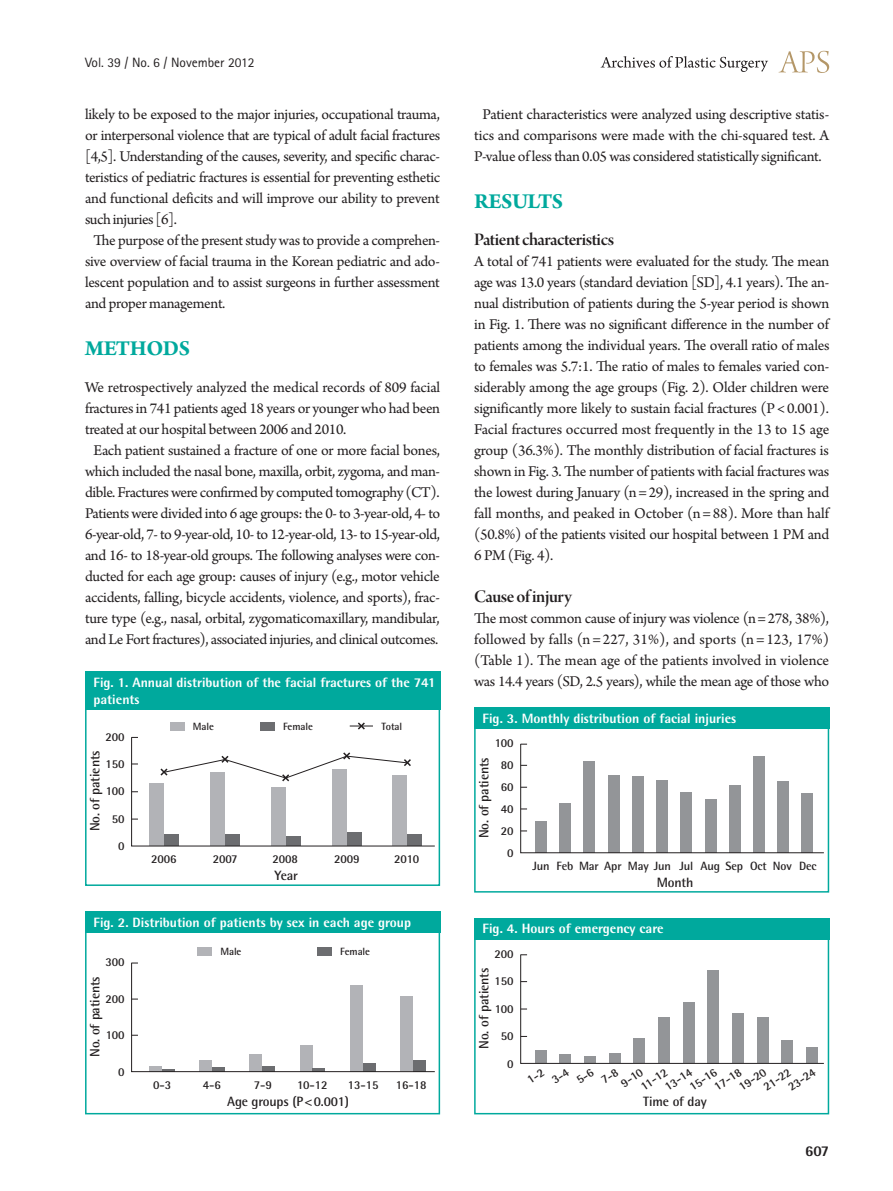
<style>
.page{position:relative;width:893px;height:1191px;background:#fff}
.page>*{position:absolute;margin:0;border:0;box-sizing:border-box;transform-origin:0 0}
.대제목{font:700 22.5px "Arno Pro";letter-spacing:-.02em;color:#00a99d}
.중제목{font:18.75px "Arno Pro Smbd Display";letter-spacing:-.025em;color:#231f20}
.본문_성형{font:15.75px/21px "Arno Pro";letter-spacing:-.025em;color:#231f20;text-align:justify}
.t1{font:800 15px "Rotis Semi Sans Std";color:#231f20}
.표_그림_제목_볼드{font:800 13.5px/16.2px "Rotis Semi Sans Std";color:#fff}
.표_그림_큰제목__8_5pt{font:700 13.5px "Rotis Semi Sans Std";letter-spacing:-.01em;color:#231f20}
.권_호_월{font:13.5px "Rotis Sans Serif Std";color:#231f20}
.표_그림_지문__7_5pt{font:700 12px "Rotis Semi Sans Std";letter-spacing:-.01em;color:#231f20}
.표_그림_큰제목__8_5pt-2{font:700 10.5px "Rotis Semi Sans Std";letter-spacing:-.01em;color:#231f20}
</style>
<div class="page">
<svg style="left:779px;top:51px;width:50px;height:22px"></svg>
<svg style="left:601px;top:56px;width:167px;height:16px"></svg>
<div style="left:474px;top:707px;width:355px;height:185px;border:2px solid #00a99d"></div>
<div style="left:474px;top:707px;width:355px;height:21px;background:#00a99d"></div>
<svg style="left:520px;top:743px;width:304px;height:110px"></svg>
<div style="left:474px;top:918px;width:355px;height:196px;border:2px solid #00a99d"></div>
<div style="left:474px;top:918px;width:355px;height:21px;background:#00a99d"></div>
<div style="left:85px;top:911px;width:355px;height:203px;border:2px solid #00a99d"></div>
<div style="left:85px;top:911px;width:355px;height:21px;background:#00a99d"></div>
<div style="left:197px;top:947px;width:15px;height:9px;background:#b2b3b7"></div>
<div style="left:317px;top:947px;width:15px;height:9px;background:#6c6d70"></div>
<svg style="left:131px;top:962px;width:304px;height:110px"></svg>
<div style="left:85px;top:672px;width:355px;height:214px;border:2px solid #00a99d"></div>
<div style="left:85px;top:672px;width:355px;height:38px;background:#00a99d"></div>
<svg style="left:131px;top:722px;width:304px;height:124px"></svg>
<svg style="left:520px;top:954px;width:304px;height:110px"></svg>
<p class="권_호_월" style="left:85px;top:54px;width:171px">Vol. 39 / No. 6 / November 2012</p>
<p class="본문_성형" style="left:85px;top:105px;width:357px">likely to be exposed to the major injuries, occupational trauma, or interpersonal violence that are typical of adult facial fractures [4,5]. Understanding of the causes, severity, and specific charac&shy;teristics of pediatric fractures is essential for preventing esthetic and functional deficits and will improve our ability to prevent such injuries [6].</p>
<p class="본문_성형" style="left:85px;top:231px;width:357px;text-indent:9px">The purpose of the present study was to provide a comprehen&shy;sive overview of facial trauma in the Korean pediatric and ado&shy;lescent population and to assist surgeons in further assessment and proper management.</p>
<p class="대제목" style="left:85px;top:336px;width:107px">METHODS</p>
<p class="본문_성형" style="left:85px;top:378px;width:357px">We retrospectively analyzed the medical records of 809 facial fractures in 741 patients aged 18 years or younger who had been treated at our hospital between 2006 and 2010.</p>
<p class="본문_성형" style="left:85px;top:441px;width:357px;text-align:center">Each patient sustained a fracture of one or more facial bones, which included the nasal bone, maxilla, orbit, zygoma, and man&shy;dible. Fractures were confirmed by computed tomography (CT).<br>Patients were divided into 6 age groups: the 0- to 3-year-old, 4- to 6-year-old, 7- to 9-year-old, 10- to 12-year-old, 13- to 15-year-old, and 16- to 18-year-old groups. The following analyses were con&shy;ducted for each age group: causes of injury (e.g., motor vehicle accidents, falling, bicycle accidents, violence, and sports), frac&shy;ture type (e.g., nasal, orbital, zygomaticomaxillary, mandibular, and Le Fort fractures), associated injuries, and clinical outcomes.</p>
<p class="표_그림_제목_볼드" style="left:94px;top:674px;width:344px">Fig. 1. Annual distribution of the facial fractures of the 741 patients</p>
<p class="표_그림_지문__7_5pt" style="left:106px;top:729px;width:21px">200</p>
<p class="표_그림_지문__7_5pt" style="left:106px;top:756px;width:21px">150</p>
<p class="표_그림_지문__7_5pt" style="left:106px;top:784px;width:20px">100</p>
<p class="표_그림_지문__7_5pt" style="left:112px;top:811px;width:14px">50</p>
<p class="표_그림_지문__7_5pt" style="left:118px;top:839px;width:8px">0</p>
<p class="표_그림_지문__7_5pt" style="left:151px;top:851px;width:27px">2006</p>
<p class="표_그림_지문__7_5pt" style="left:213px;top:851px;width:26px">2007</p>
<p class="표_그림_지문__7_5pt" style="left:273px;top:851px;width:27px">2008</p>
<p class="표_그림_지문__7_5pt" style="left:334px;top:851px;width:27px">2009</p>
<p class="표_그림_지문__7_5pt" style="left:394px;top:851px;width:26px">2010</p>
<p class="표_그림_큰제목__8_5pt" style="left:274px;top:867px;width:25px">Year</p>
<p class="표_그림_큰제목__8_5pt-2" style="left:193px;top:719px;width:23px">Male</p>
<p class="표_그림_큰제목__8_5pt-2" style="left:283px;top:719px;width:31px">Female</p>
<p class="표_그림_큰제목__8_5pt-2" style="left:381px;top:719px;width:22px">Total</p>
<p class="표_그림_큰제목__8_5pt" style="left:87px;top:831px;width:82px;rotate:-90deg">No. of patients</p>
<p class="표_그림_제목_볼드" style="left:94px;top:913px;width:319px">Fig. 2. Distribution of patients by sex in each age group</p>
<p class="표_그림_지문__7_5pt" style="left:106px;top:954px;width:21px">300</p>
<p class="표_그림_지문__7_5pt" style="left:106px;top:991px;width:21px">200</p>
<p class="표_그림_지문__7_5pt" style="left:106px;top:1028px;width:20px">100</p>
<p class="표_그림_지문__7_5pt" style="left:118px;top:1064px;width:8px">0</p>
<p class="표_그림_지문__7_5pt" style="left:153px;top:1077px;width:19px">0-3</p>
<p class="표_그림_지문__7_5pt" style="left:203px;top:1077px;width:19px">4-6</p>
<p class="표_그림_지문__7_5pt" style="left:254px;top:1077px;width:19px">7-9</p>
<p class="표_그림_지문__7_5pt" style="left:297px;top:1077px;width:32px">10-12</p>
<p class="표_그림_지문__7_5pt" style="left:348px;top:1077px;width:32px">13-15</p>
<p class="표_그림_지문__7_5pt" style="left:396px;top:1077px;width:32px">16-18</p>
<p class="표_그림_큰제목__8_5pt" style="left:227px;top:1092px;width:123px">Age groups (P&lt;0.001)</p>
<p class="표_그림_큰제목__8_5pt-2" style="left:220px;top:945px;width:23px">Male</p>
<p class="표_그림_큰제목__8_5pt-2" style="left:340px;top:945px;width:31px">Female</p>
<p class="표_그림_큰제목__8_5pt" style="left:87px;top:1057px;width:82px;rotate:-90deg">No. of patients</p>
<p class="본문_성형" style="left:474px;top:105px;width:357px;text-align:center">Patient characteristics were analyzed using descriptive statis&shy;tics and comparisons were made with the chi-squared test. A<br>P-value of less than 0.05 was considered statistically significant.</p>
<p class="대제목" style="left:474px;top:189px;width:91px">RESULTS</p>
<p class="중제목" style="left:474px;top:229px;width:141px">Patient characteristics</p>
<p class="본문_성형" style="left:474px;top:252px;width:357px">A total of 741 patients were evaluated for the study. The mean age was 13.0 years (standard deviation [SD], 4.1 years). The an&shy;nual distribution of patients during the 5-year period is shown in Fig. 1. There was no significant difference in the number of patients among the individual years. The overall ratio of males to females was 5.7:1. The ratio of males to females varied con&shy;siderably among the age groups (Fig. 2). Older children were significantly more likely to sustain facial fractures (P &lt; 0.001).<br>Facial fractures occurred most frequently in the 13 to 15 age group (36.3%). The monthly distribution of facial fractures is shown in Fig. 3. The number of patients with facial fractures was the lowest during January (n = 29), increased in the spring and fall months, and peaked in October (n =88). More than half (50.8%) of the patients visited our hospital between 1 PM and 6 PM (Fig. 4).</p>
<p class="중제목" style="left:474px;top:586px;width:99px">Cause of injury</p>
<p class="본문_성형" style="left:474px;top:609px;width:357px">The most common cause of injury was violence (n = 278, 38%), followed by falls (n =227, 31%), and sports (n =123, 17%) (Table 1). The mean age of the patients involved in violence was 14.4 years (SD, 2.5 years), while the mean age of those who</p>
<p class="표_그림_제목_볼드" style="left:483px;top:710px;width:255px">Fig. 3. Monthly distribution of facial injuries</p>
<p class="표_그림_지문__7_5pt" style="left:495px;top:736px;width:20px">100</p>
<p class="표_그림_지문__7_5pt" style="left:501px;top:758px;width:14px">80</p>
<p class="표_그림_지문__7_5pt" style="left:501px;top:780px;width:14px">60</p>
<p class="표_그림_지문__7_5pt" style="left:501px;top:801px;width:14px">40</p>
<p class="표_그림_지문__7_5pt" style="left:501px;top:823px;width:14px">20</p>
<p class="표_그림_지문__7_5pt" style="left:507px;top:845px;width:8px">0</p>
<p class="표_그림_지문__7_5pt" style="left:532px;top:858px;width:286px">Jun Feb Mar Apr May Jun Jul Aug Sep Oct Nov Dec</p>
<p class="표_그림_큰제목__8_5pt" style="left:657px;top:873px;width:38px">Month</p>
<p class="표_그림_큰제목__8_5pt" style="left:476px;top:838px;width:82px;rotate:-90deg">No. of patients</p>
<p class="표_그림_제목_볼드" style="left:483px;top:920px;width:182px">Fig. 4. Hours of emergency care</p>
<p class="표_그림_지문__7_5pt" style="left:495px;top:946px;width:21px">200</p>
<p class="표_그림_지문__7_5pt" style="left:495px;top:974px;width:21px">150</p>
<p class="표_그림_지문__7_5pt" style="left:495px;top:1001px;width:20px">100</p>
<p class="표_그림_지문__7_5pt" style="left:501px;top:1028px;width:14px">50</p>
<p class="표_그림_지문__7_5pt" style="left:507px;top:1056px;width:8px">0</p>
<p class="표_그림_지문__7_5pt" style="left:618px;top:1078px;width:26px;rotate:-34deg">9-10</p>
<p class="표_그림_큰제목__8_5pt" style="left:476px;top:1048px;width:82px;rotate:-90deg">No. of patients</p>
<p class="표_그림_지문__7_5pt" style="left:662px;top:1082px;width:32px;rotate:-34deg">13-14</p>
<p class="표_그림_지문__7_5pt" style="left:785px;top:1082px;width:32px;rotate:-34deg">23-24</p>
<p class="표_그림_지문__7_5pt" style="left:736px;top:1082px;width:32px;rotate:-34deg">19-20</p>
<p class="표_그림_지문__7_5pt" style="left:686px;top:1082px;width:32px;rotate:-34deg">15-16</p>
<p class="표_그림_지문__7_5pt" style="left:711px;top:1082px;width:32px;rotate:-34deg">17-18</p>
<p class="표_그림_지문__7_5pt" style="left:760px;top:1081px;width:32px;rotate:-34deg">21-22</p>
<p class="표_그림_지문__7_5pt" style="left:638px;top:1081px;width:31px;rotate:-34deg">11-12</p>
<p class="표_그림_큰제목__8_5pt" style="left:643px;top:1093px;width:65px">Time of day</p>
<p class="t1" style="left:805px;top:1141px;width:26px">607</p>
</div>
